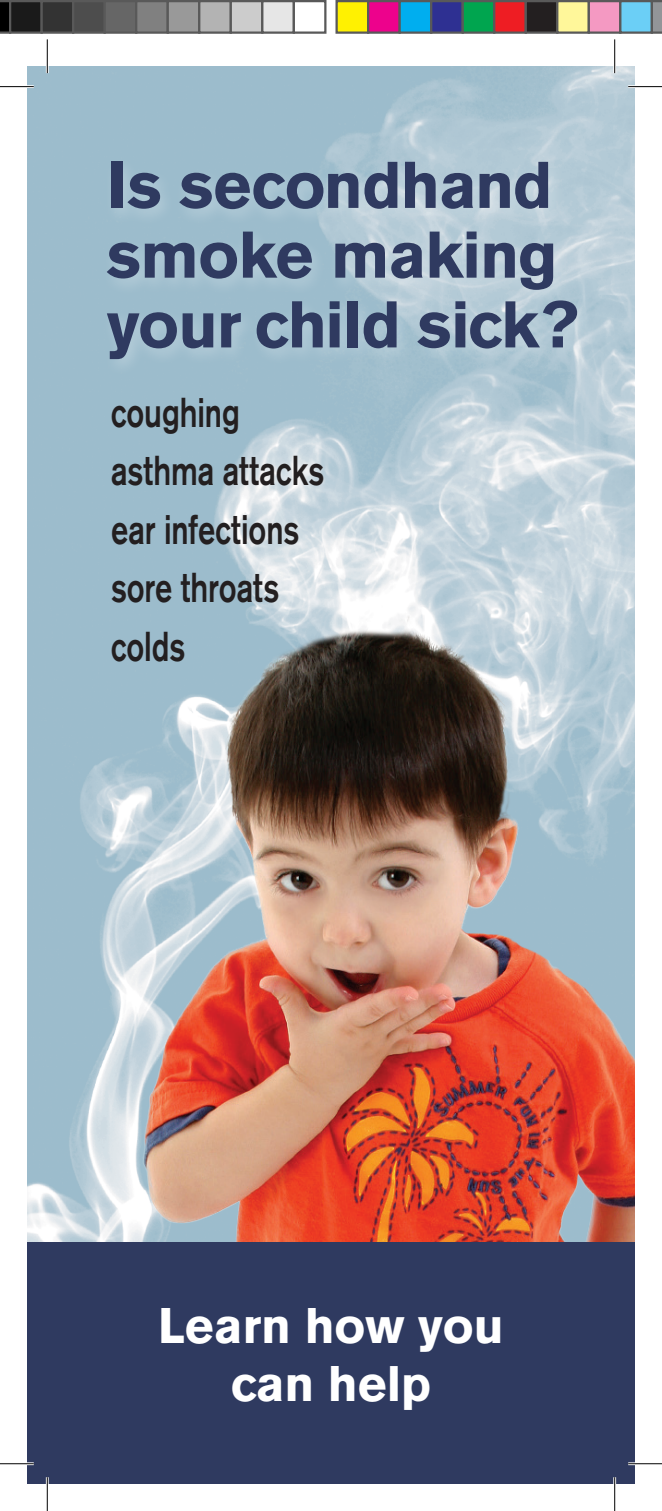
<style>
.page{position:relative;width:662px;height:1511px;background:#fff}
.page>*{position:absolute;margin:0;border:0;box-sizing:border-box;transform-origin:0 0}
.t1{font:700 65.25px/69.8px "Akzidenz Grotesk BE";letter-spacing:-.015em;color:#2f3a60}
.t2{font:700 49.5px/58.5px "Akzidenz Grotesk BE";color:#fff;text-align:center}
.t3{font:500 41.4px/58.5px "Akzidenz Grotesk BE";letter-spacing:-.005em;color:#231f20;scale:.74 1}
</style>
<div class="page">
<img style="left:27px;top:67px;width:607px;height:1176px">
<img style="left:35px;top:590px;width:599px;height:653px">
<div style="left:101px;top:156px;width:492px;height:221px;background:#fff;opacity:.25"></div>
<div style="left:27px;top:1243px;width:607px;height:241px;background:#2f3a60"></div>
<hr style="left:0;top:85px;width:34px;height:3px;background:#fff">
<hr style="left:628px;top:85px;width:34px;height:3px;background:#fff">
<hr style="left:0;top:1462px;width:34px;height:3px;background:#fff">
<hr style="left:628px;top:1462px;width:34px;height:3px;background:#fff">
<hr style="left:46px;top:39px;width:3px;height:34px;background:#fff">
<hr style="left:46px;top:1477px;width:3px;height:34px;background:#fff">
<hr style="left:613px;top:39px;width:3px;height:34px;background:#fff">
<hr style="left:613px;top:1477px;width:3px;height:34px;background:#fff">
<hr style="left:0;top:86px;width:34px;height:1px;background:#000">
<hr style="left:628px;top:86px;width:34px;height:1px;background:#000">
<hr style="left:0;top:1463px;width:34px;height:1px;background:#000">
<hr style="left:628px;top:1463px;width:34px;height:1px;background:#000">
<hr style="left:47px;top:39px;width:1px;height:34px;background:#000">
<hr style="left:47px;top:1477px;width:1px;height:34px;background:#000">
<hr style="left:614px;top:39px;width:1px;height:34px;background:#000">
<hr style="left:614px;top:1477px;width:1px;height:34px;background:#000">
<svg style="left:0;top:0;width:9px;height:34px"></svg>
<div style="left:10px;top:1px;width:32px;height:32px;background:#1a1a1a"></div>
<div style="left:9px;top:0;width:34px;height:34px;border:2px solid #595959"></div>
<div style="left:42px;top:1px;width:31px;height:32px;background:#333"></div>
<div style="left:40px;top:0;width:34px;height:34px;border:2px solid #595959"></div>
<div style="left:73px;top:1px;width:32px;height:32px;background:#4d4d4d"></div>
<div style="left:72px;top:0;width:34px;height:34px;border:2px solid #595959"></div>
<div style="left:105px;top:1px;width:31px;height:32px;background:#666"></div>
<div style="left:104px;top:0;width:33px;height:34px;border:2px solid #595959"></div>
<div style="left:136px;top:1px;width:32px;height:32px;background:#808080"></div>
<div style="left:135px;top:0;width:34px;height:34px;border:2px solid #595959"></div>
<div style="left:168px;top:1px;width:31px;height:32px;background:#999"></div>
<div style="left:166px;top:0;width:34px;height:34px;border:2px solid #595959"></div>
<div style="left:199px;top:1px;width:32px;height:32px;background:#b3b3b3"></div>
<div style="left:198px;top:0;width:34px;height:34px;border:2px solid #595959"></div>
<div style="left:231px;top:1px;width:31px;height:32px;background:#ccc"></div>
<div style="left:230px;top:0;width:33px;height:34px;border:2px solid #595959"></div>
<div style="left:262px;top:1px;width:32px;height:32px;background:#e6e6e6"></div>
<div style="left:261px;top:0;width:34px;height:34px;border:2px solid #595959"></div>
<div style="left:292px;top:0;width:34px;height:34px;border:2px solid #595959"></div>
<div style="left:336px;top:1px;width:32px;height:32px;background:#fff101"></div>
<div style="left:335px;top:0;width:34px;height:34px;border:2px solid #595959"></div>
<div style="left:368px;top:1px;width:31px;height:32px;background:#ed028c"></div>
<div style="left:367px;top:0;width:33px;height:34px;border:2px solid #595959"></div>
<div style="left:399px;top:1px;width:32px;height:32px;background:#00aeef"></div>
<div style="left:398px;top:0;width:34px;height:34px;border:2px solid #595959"></div>
<div style="left:431px;top:1px;width:31px;height:32px;background:#2e3092"></div>
<div style="left:430px;top:0;width:34px;height:34px;border:2px solid #595959"></div>
<div style="left:462px;top:1px;width:32px;height:32px;background:#00a54f"></div>
<div style="left:461px;top:0;width:34px;height:34px;border:2px solid #595959"></div>
<div style="left:494px;top:1px;width:31px;height:32px;background:#ee1d23"></div>
<div style="left:493px;top:0;width:33px;height:34px;border:2px solid #595959"></div>
<div style="left:525px;top:1px;width:32px;height:32px;background:#231f20"></div>
<div style="left:524px;top:0;width:34px;height:34px;border:2px solid #595959"></div>
<div style="left:557px;top:1px;width:31px;height:32px;background:#fff79a"></div>
<div style="left:556px;top:0;width:34px;height:34px;border:2px solid #595959"></div>
<div style="left:588px;top:1px;width:32px;height:32px;background:#f499c2"></div>
<div style="left:587px;top:0;width:34px;height:34px;border:2px solid #595959"></div>
<div style="left:620px;top:1px;width:31px;height:32px;background:#6bcff6"></div>
<div style="left:619px;top:0;width:33px;height:34px;border:2px solid #595959"></div>
<svg style="left:650px;top:0;width:12px;height:34px"></svg>
<h1 class="t1" style="left:107px;top:151px;width:473px">Is secondhand smoke making your child sick?</h1>
<p class="t3" style="left:111px;top:383px;width:290px">coughing asthma attacks ear infections sore throats colds</p>
<p class="t2" style="left:158px;top:1297px;width:347px">Learn how you can help</p>
</div>
